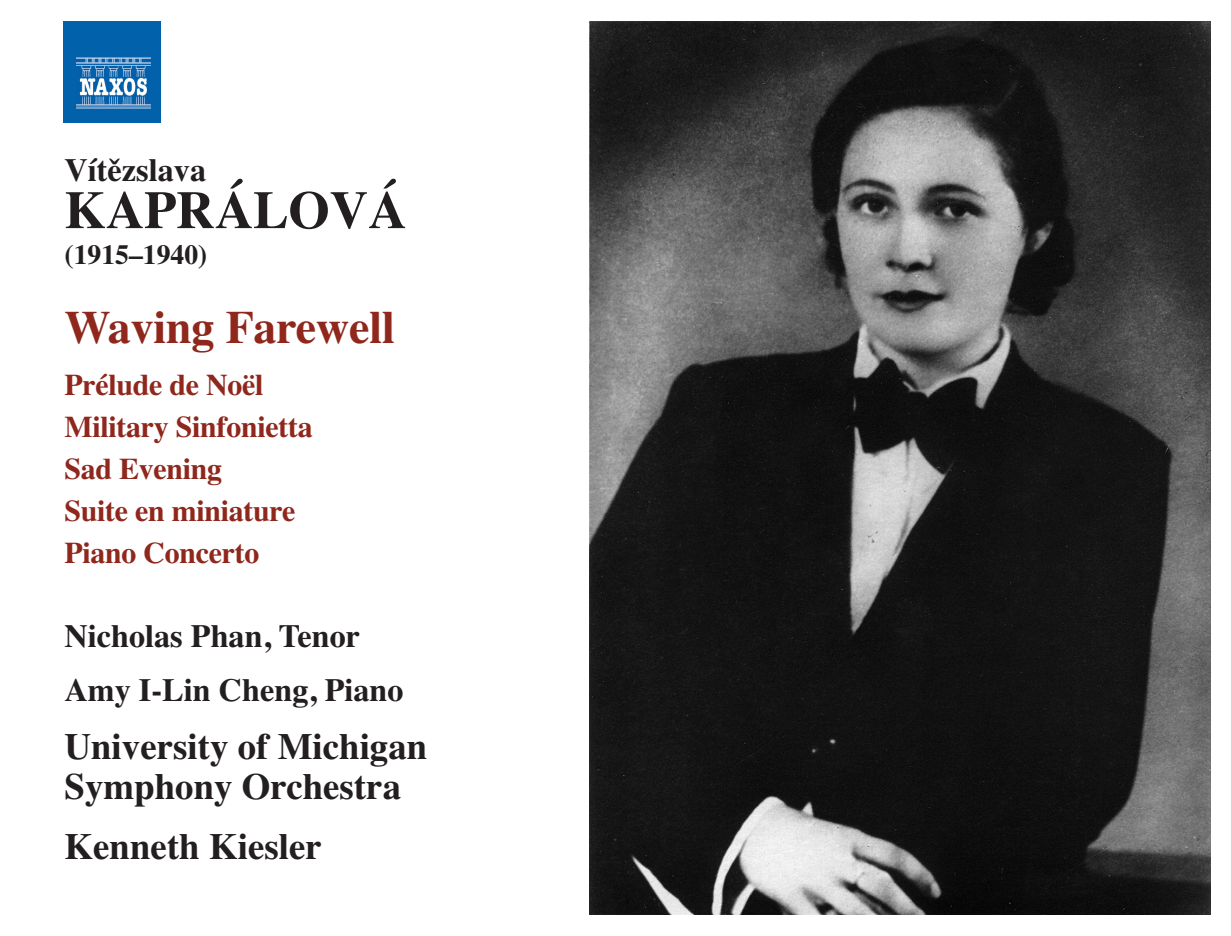
<style>
.page{position:relative;width:1231px;height:936px;background:#fff}
.page>*{position:absolute;margin:0;border:0;box-sizing:border-box;transform-origin:0 0}
.t1{font:700 53.1px "Times";color:#231f20}
.t2{font:700 46.05px "Times";letter-spacing:-.005em;color:#8f271c}
.t3{font:700 36.9px/39.2px "Times";color:#231f20}
.t4{font:700 32.25px/54.2px "Times";color:#231f20}
.t5{font:700 30px/42.2px "Times";letter-spacing:-.01em;color:#8f271c}
.t6{font:700 27.6px "Times";color:#231f20}
</style>
<div class="page">
<img style="left:589px;top:21px;width:621px;height:893px">
<div style="left:64px;top:21px;width:97px;height:102px;background:#0161aa"></div>
<img style="left:76px;top:58px;width:74px;height:50px">
<p class="t4" style="left:64px;top:142px;width:143px">Vítězslava</p>
<h1 class="t1" style="left:64px;top:179px;width:343px">KAPRÁLOVÁ</h1>
<p class="t6" style="left:64px;top:238px;width:144px">(1915–1940)</p>
<h2 class="t2" style="left:64px;top:300px;width:332px">Waving Farewell</h2>
<p class="t5" style="left:64px;top:363px;width:250px">Prélude de Noël<br>Military Sinfonietta<br>Sad Evening<br>Suite en miniature<br>Piano Concerto</p>
<p class="t4" style="left:64px;top:608px;width:341px">Nicholas Phan, Tenor<br>Amy I-Lin Cheng, Piano</p>
<p class="t3" style="left:64px;top:726px;width:364px">University of Michigan<br>Symphony Orchestra</p>
<p class="t3" style="left:64px;top:826px;width:259px">Kenneth Kiesler</p>
</div>
